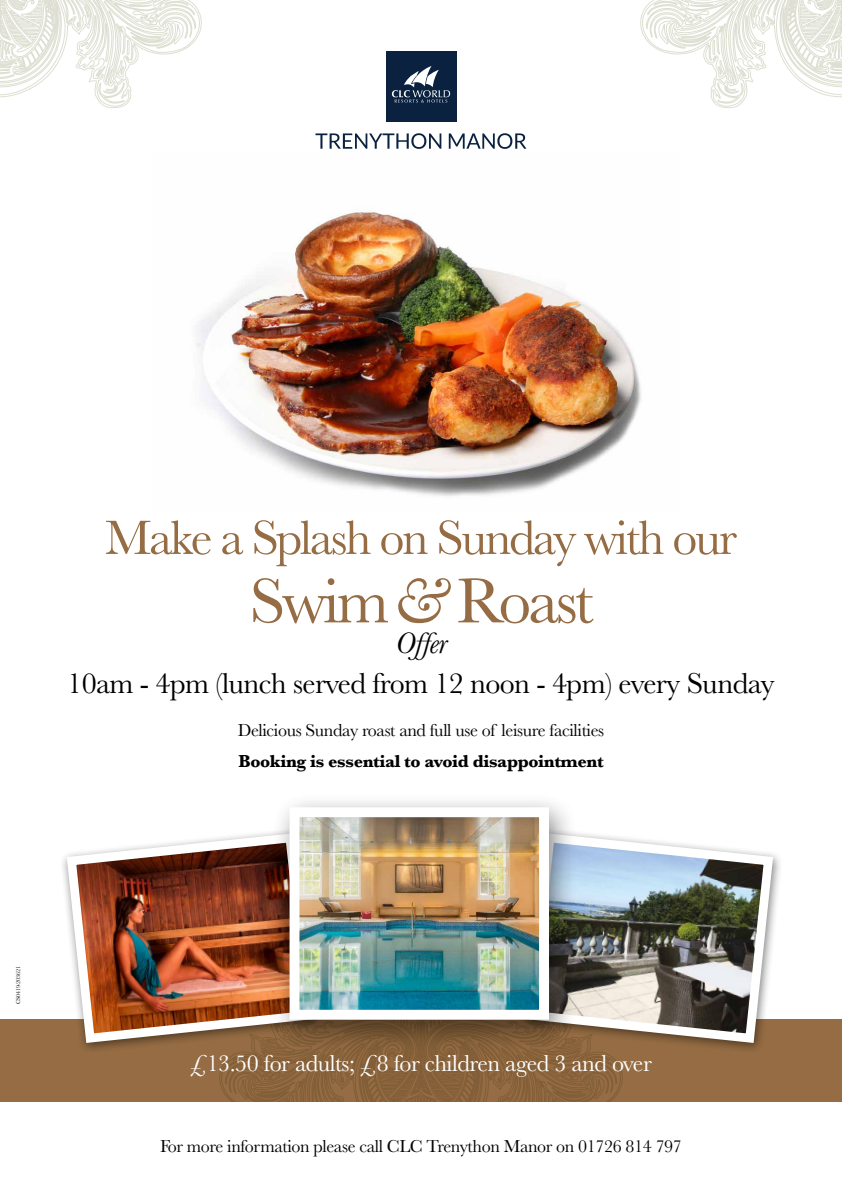
<style>
.page{position:relative;width:842px;height:1191px;background:#fff}
.page>*{position:absolute;margin:0;border:0;box-sizing:border-box;transform-origin:0 0}
.t1{font:65.6px "Baskerville";letter-spacing:-.045em;color:#956c43}
.t2{font:50px "Baskerville";letter-spacing:-.045em;color:#956c43}
.t3{font:italic 30.8px "Baskerville";color:#000}
.t4{font:30px "Baskerville";letter-spacing:-.02em;color:#000}
.t5{font:24px "Baskerville";letter-spacing:-.02em;color:#fff}
.t6{font:18px "Baskerville";letter-spacing:-.02em;color:#000}
.t7{font:700 18px "Baskerville";letter-spacing:-.02em;color:#000}
.t8{font:6px "Baskerville";letter-spacing:-.02em;color:#000}
.s1{font-style:italic}
</style>
<div class="page">
<img style="left:197px;top:212px;width:444px;height:284px">
<svg style="left:0;top:0;width:202px;height:108px"></svg>
<svg style="left:640px;top:0;width:202px;height:108px"></svg>
<div style="left:386px;top:52px;width:70px;height:70px;background:#0a2240"></div>
<svg style="left:392px;top:66px;width:58px;height:37px"></svg>
<svg style="left:315px;top:133px;width:126px;height:16px"></svg>
<svg style="left:449px;top:133px;width:77px;height:16px"></svg>
<div style="left:0;top:1018px;width:842px;height:83px;background:#956c43"></div>
<svg style="left:219px;top:1052px;width:404px;height:49px"></svg>
<div style="left:60px;top:827px;width:263px;height:227px;background:#000;opacity:.49"></div>
<img style="left:62px;top:828px;width:209px;height:219px">
<div style="left:519px;top:827px;width:264px;height:227px;background:#000;opacity:.49"></div>
<img style="left:578px;top:828px;width:200px;height:219px">
<div style="left:271px;top:793px;width:307px;height:259px;background:#000;opacity:.49"></div>
<img style="left:301px;top:818px;width:237px;height:190px">
<div style="left:290px;top:807px;width:259px;height:212px;border:10px solid #fff"></div>
<h2 class="t2" style="left:105px;top:506px;width:633px">Make a Splash on Sunday with our</h2>
<h1 class="t1" style="left:250px;top:559px;width:346px">Swim <span class="s1">&amp;</span> Roast</h1>
<h3 class="t3" style="left:396px;top:622px;width:53px">Offer</h3>
<h3 class="t4" style="left:67px;top:664px;width:709px">10am - 4pm (lunch served from 12 noon - 4pm) every Sunday</h3>
<p class="t6" style="left:238px;top:718px;width:368px">Delicious Sunday roast and full use of leisure facilities</p>
<p class="t7" style="left:238px;top:749px;width:367px">Booking is essential to avoid disappointment</p>
<p class="t8" style="left:15px;top:1004px;width:39px;rotate:-90deg">CS0419-203621</p>
<h3 class="t5" style="left:190px;top:1047px;width:463px">£13.50 for adults; £8 for children aged 3 and over</h3>
<p class="t6" style="left:160px;top:1134px;width:523px">For more information please call CLC Trenython Manor on 01726 814 797</p>
</div>
